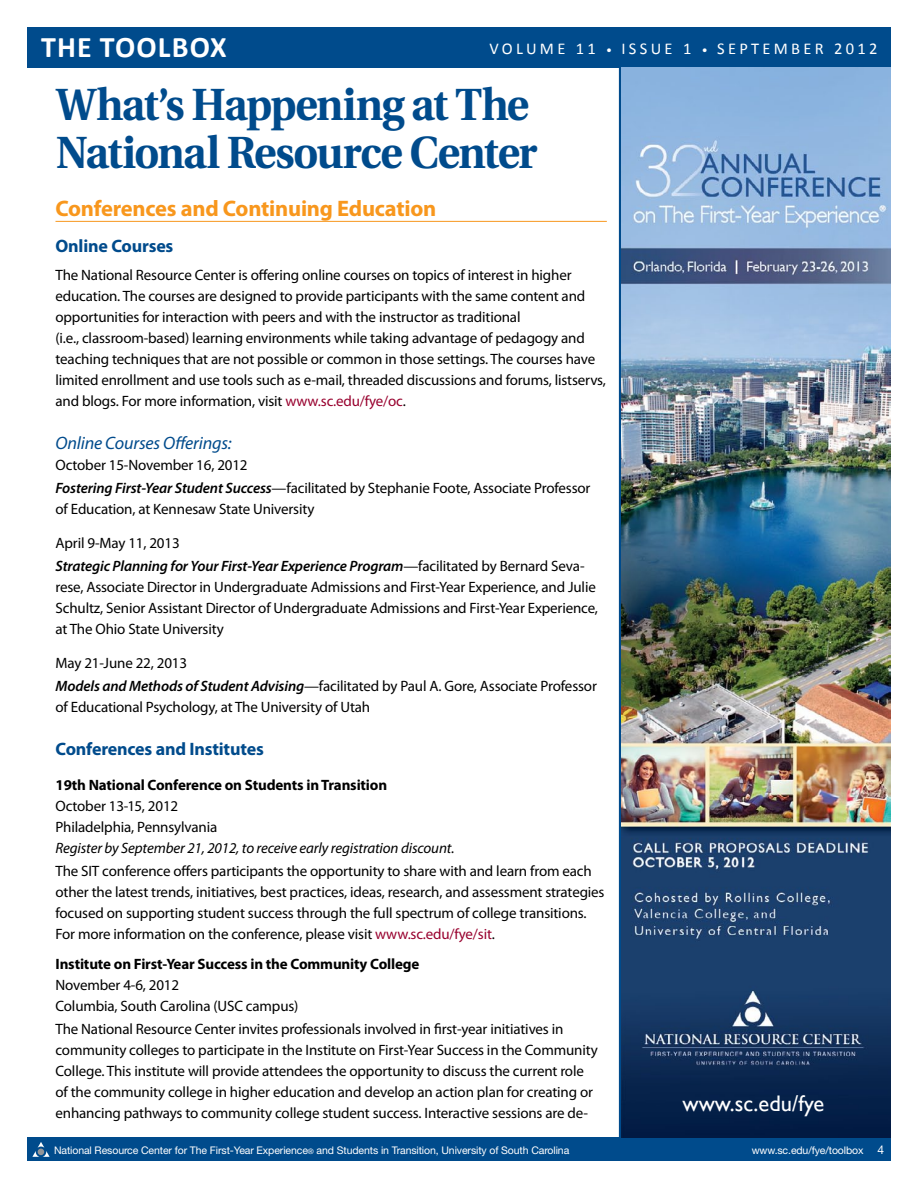
<style>
.page{position:relative;width:918px;height:1188px;background:#fff}
.page>*{position:absolute;margin:0;border:0;box-sizing:border-box;transform-origin:0 0}
.t1{font:700 45px/48px "Utopia";letter-spacing:-.035em;color:#004b8c;scale:.95 1}
.t2{font:700 30px "Calibri";letter-spacing:.04em;color:#fff}
.t3{font:700 22.5px "Myriad Pro";letter-spacing:-.01em;color:#f8971d}
.t4{font:22.5px "Gill Sans";color:#fff}
.t5{font:700 18px "Myriad Pro";letter-spacing:-.01em;color:#004b8c}
.t6{font:italic 18px "Myriad Pro";letter-spacing:-.01em;color:#004b8c}
.t7{font:16.5px "Calibri";letter-spacing:.2em;color:#fff}
.t8{font:15px/21px "Myriad Pro";letter-spacing:-.01em;color:#000}
.t9{font:italic 600 15px/23.1px "Myriad Pro";letter-spacing:-.01em;color:#000}
.t10{font:700 15px "Myriad Pro";letter-spacing:-.01em;color:#000}
.t11{font:italic 15px "Myriad Pro";letter-spacing:-.01em;color:#000}
.t12{font:10.5px "Helvetica Neue";letter-spacing:-.01em;color:#fff}
.s1{font-size:12px}
.s2{color:#98002e}
.s3{font-weight:600;font-style:italic}
.s4{font-weight:400;font-style:normal}
.s5{font-size:7.5px}
</style>
<div class="page">
<div style="left:27px;top:27px;width:864px;height:41px;background:#004b8c"></div>
<div style="left:27px;top:1138px;width:864px;height:23px;background:#004b8c"></div>
<hr style="left:619px;top:65px;width:3px;height:1080px;background:#004b8c">
<svg style="left:32px;top:1142px;width:18px;height:15px"></svg>
<hr style="left:56px;top:221px;width:551px;height:1px;background:#f8971d">
<img style="left:622px;top:68px;width:269px;height:1069px">
<h2 class="t2" style="left:41px;top:28px;width:187px">THE TOOLBOX</h2>
<p class="t7" style="left:490px;top:38px;width:389px">VOLUME 11 <span class="s1">•</span> ISS UE 1 <span class="s1">•</span> SEPTEMBER 2012</p>
<h1 class="t1" style="left:56px;top:81px;width:508px">What’s Happening at The<br>National Resource Center</h1>
<h3 class="t3" style="left:56px;top:193px;width:382px">Conferences and Continuing Education</h3>
<p class="t5" style="left:56px;top:235px;width:119px">Online Courses</p>
<p class="t8" style="left:56px;top:264px;width:552px">The National Resource Center is offering online courses on topics of interest in higher education. The courses are designed to provide participants with the same content and opportunities for interaction with peers and with the instructor as traditional<br>(i.e., classroom-based) learning environments while taking advantage of pedagogy and teaching techniques that are not possible or common in those settings. The courses have limited enrollment and use tools such as e-mail, threaded discussions and forums, listservs, and blogs. For more information, visit <span class="s2">www.sc.edu/fye/oc</span>.</p>
<p class="t6" style="left:56px;top:432px;width:178px">Online Courses Offerings:</p>
<p class="t8" style="left:56px;top:453px;width:537px;line-height:23.1px">October 15-November 16, 2012<br><span class="s3">Fostering First-Year Student Success</span>—facilitated by Stephanie Foote, Associate Professor</p>
<p class="t8" style="left:56px;top:498px;width:260px">of Education, at Kennesaw State University</p>
<p class="t9" style="left:56px;top:531px;width:531px"><span class="s4">April 9-May 11, 2013<br></span>Strategic Planning for Your First-Year Experience Program<span class="s4">—facilitated by Bernard Seva-</span></p>
<p class="t8" style="left:56px;top:577px;width:544px">rese, Associate Director in Undergraduate Admissions and First-Year Experience, and Julie<br>Schultz, Senior Assistant Director of Undergraduate Admissions and First-Year Experience, at The Ohio State University</p>
<p class="t8" style="left:56px;top:651px;width:543px;line-height:23.1px">May 21-June 22, 2013<br><span class="s3">Models and Methods of Student Advising</span>—facilitated by Paul A. Gore, Associate Professor</p>
<p class="t8" style="left:56px;top:697px;width:316px">of Educational Psychology, at The University of Utah</p>
<p class="t5" style="left:56px;top:738px;width:210px">Conferences and Institutes</p>
<p class="t10" style="left:56px;top:775px;width:333px">19th National Conference on Students in Transition</p>
<p class="t8" style="left:56px;top:795px;width:163px">October 13-15, 2012<br>Philadelphia, Pennsylvania</p>
<p class="t11" style="left:56px;top:839px;width:401px">Register by September 21, 2012, to receive early registration discount.</p>
<p class="t8" style="left:56px;top:860px;width:551px">The SIT conference offers participants the opportunity to share with and learn from each other the latest trends, initiatives, best practices, ideas, research, and assessment strategies focused on supporting student success through the full spectrum of college transitions.<br>For more information on the conference, please visit <span class="s2">www.sc.edu/fye/sit</span>.</p>
<p class="t10" style="left:56px;top:954px;width:365px">Institute on First-Year Success in the Community College</p>
<p class="t8" style="left:56px;top:974px;width:244px">November 4-6, 2012<br>Columbia, South Carolina (USC campus)</p>
<p class="t8" style="left:56px;top:1018px;width:544px">The National Resource Center invites professionals involved in first-year initiatives in community colleges to participate in the Institute on First-Year Success in the Community College. This institute will provide attendees the opportunity to discuss the current role of the community college in higher education and develop an action plan for creating or enhancing pathways to community college student success. Interactive sessions are de-</p>
<h3 class="t4" style="left:683px;top:1090px;width:143px">www.sc.edu/fye</h3>
<p class="t12" style="left:54px;top:1144px;width:517px">National Resource Center for The First-Year Experience<span class="s5">®</span> and Students in Transition, University of South Carolina</p>
<p class="t12" style="left:752px;top:1144px;width:134px">www.sc.edu/fye/toolbox <span class="s1">4</span></p>
</div>
